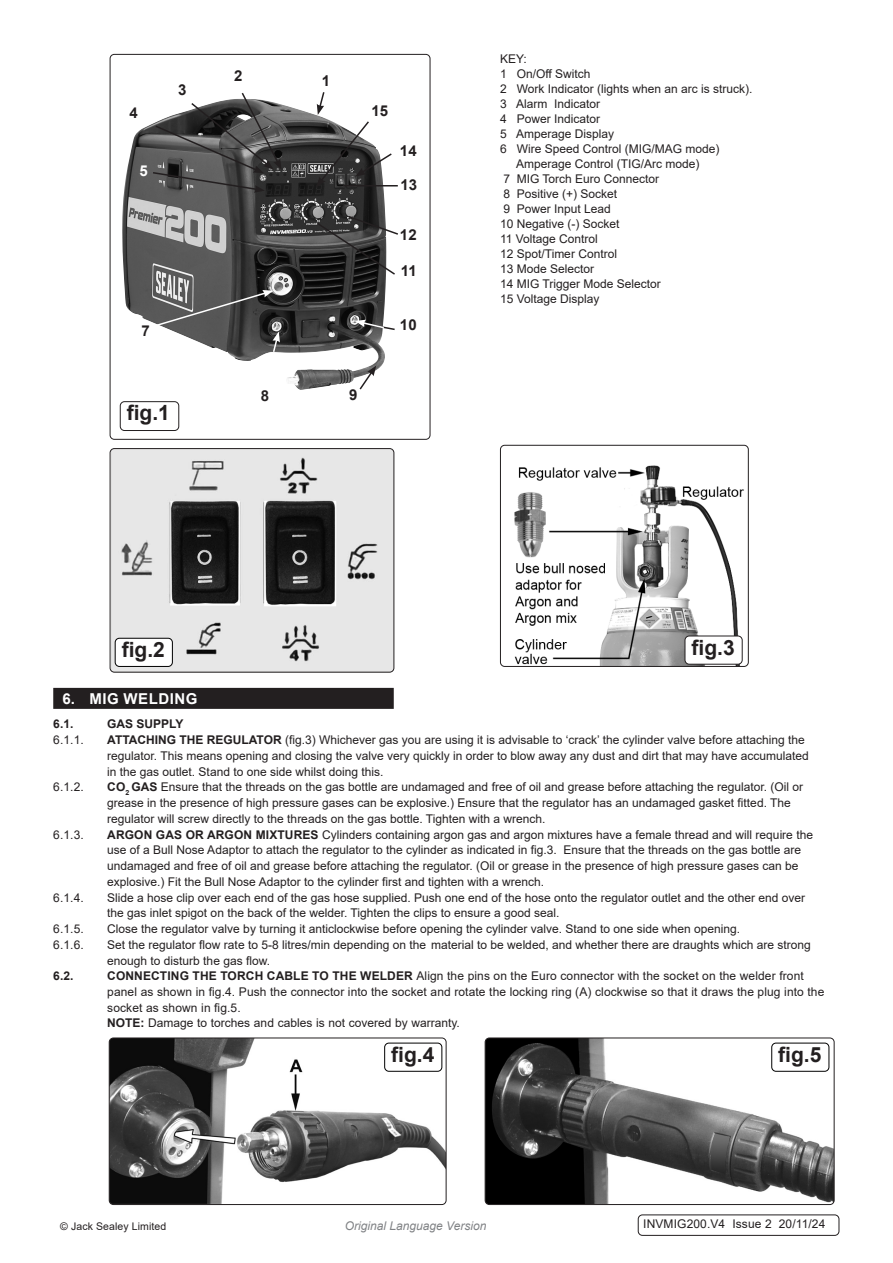
<style>
.page{position:relative;width:893px;height:1263px;background:#fff}
.page>*{position:absolute;margin:0;border:0;box-sizing:border-box;transform-origin:0 0}
.t1{font:700 21px "Arial";color:#231f20}
.Instructions_Model_No{font:700 15px "Arial";letter-spacing:.01em;color:#231f20}
.Instructions_Model_No-2{font:700 15px "Arial";letter-spacing:.035em;color:#fff}
.Body__Footer{font:12px/15.8px "Arial";color:#231f20}
.t2{font:italic 12px "Arial";color:#808285}
.t3{font:700 12px "Arial";color:#231f20}
.Body__Justified__7pt{font:10.5px "Arial";letter-spacing:.01em;color:#231f20}
.s1{font-weight:700}
</style>
<div class="page">
<div style="left:53px;top:688px;width:341px;height:21px;background:#231f20"></div>
<img style="left:122px;top:104px;width:264px;height:286px">
<div style="left:110px;top:54px;width:320px;height:386px;border:1px solid #231f20;border-radius:4px"></div>
<div style="left:120px;top:401px;width:59px;height:30px;border:1px solid #231f20;border-radius:4px"></div>
<svg style="left:358px;top:365px;width:18px;height:25px"></svg>
<svg style="left:316px;top:215px;width:82px;height:61px;background:#515151"></svg>
<hr style="left:343px;top:185px;width:55px;height:1px;background:#231f20">
<svg style="left:316px;top:92px;width:77px;height:95px"></svg>
<svg style="left:151px;top:93px;width:131px;height:100px;background:#666565"></svg>
<svg style="left:150px;top:290px;width:130px;height:64px"></svg>
<svg style="left:355px;top:320px;width:40px;height:11px"></svg>
<img style="left:111px;top:449px;width:283px;height:223px">
<div style="left:110px;top:448px;width:284px;height:224px;border:1px solid #231f20;border-radius:4px"></div>
<div style="left:115px;top:638px;width:57px;height:28px;background:#fff;border-radius:4px"></div>
<div style="left:115px;top:638px;width:58px;height:29px;border:1px solid #000;border-radius:4px"></div>
<img style="left:514px;top:465px;width:233px;height:200px">
<div style="left:500px;top:445px;width:249px;height:222px;border:1px solid #231f20;border-radius:4px"></div>
<div style="left:685px;top:636px;width:57px;height:28px;background:#fff;border-radius:4px"></div>
<div style="left:685px;top:636px;width:58px;height:28px;border:1px solid #231f20;border-radius:4px"></div>
<img style="left:109px;top:1039px;width:337px;height:165px">
<div style="left:109px;top:1037px;width:337px;height:168px;border:1px solid #231f20;border-radius:4px"></div>
<div style="left:385px;top:1043px;width:57px;height:28px;background:#fff;border-radius:4px"></div>
<div style="left:384px;top:1043px;width:58px;height:29px;border:1px solid #000;border-radius:4px"></div>
<img style="left:485px;top:1039px;width:349px;height:165px">
<div style="left:485px;top:1037px;width:349px;height:168px;border:1px solid #231f20;border-radius:4px"></div>
<div style="left:772px;top:1043px;width:57px;height:28px;background:#fff;border-radius:4px"></div>
<div style="left:771px;top:1043px;width:58px;height:29px;border:1px solid #000;border-radius:4px"></div>
<div style="left:638px;top:1214px;width:201px;height:22px;border:1px solid #231f20;border-radius:4px"></div>
<p class="Instructions_Model_No" style="left:129px;top:102px;width:10px">4</p>
<p class="Instructions_Model_No-2" style="left:139px;top:161px;width:10px">5</p>
<p class="Instructions_Model_No" style="left:178px;top:79px;width:10px">3</p>
<p class="Instructions_Model_No" style="left:141px;top:321px;width:10px">7</p>
<p class="t1" style="left:127px;top:398px;width:45px">fig.1</p>
<p class="Instructions_Model_No" style="left:234px;top:65px;width:10px">2</p>
<p class="Instructions_Model_No" style="left:322px;top:70px;width:10px">1</p>
<p class="Instructions_Model_No" style="left:371px;top:100px;width:18px">15</p>
<p class="Instructions_Model_No" style="left:400px;top:140px;width:18px">14</p>
<p class="Instructions_Model_No" style="left:400px;top:174px;width:18px">13</p>
<p class="Instructions_Model_No" style="left:400px;top:224px;width:18px">12</p>
<p class="Instructions_Model_No" style="left:401px;top:261px;width:18px">11</p>
<p class="Instructions_Model_No" style="left:400px;top:314px;width:18px">10</p>
<p class="Instructions_Model_No" style="left:261px;top:385px;width:10px">8</p>
<p class="Instructions_Model_No" style="left:349px;top:384px;width:10px">9</p>
<p class="Body__Footer" style="left:500px;top:51px;width:28px">KEY:</p>
<p class="Body__Footer" style="left:500px;top:66px;width:92px">1 On/Off Switch</p>
<p class="Body__Footer" style="left:500px;top:81px;width:254px">2 Work Indicator (lights when an arc is struck).</p>
<p class="Body__Footer" style="left:500px;top:96px;width:102px">3 Alarm Indicator</p>
<p class="Body__Footer" style="left:500px;top:111px;width:102px">4 Power Indicator</p>
<p class="Body__Footer" style="left:500px;top:126px;width:116px">5 Amperage Display</p>
<p class="Body__Footer" style="left:500px;top:141px;width:221px;line-height:15px;text-align:center">6 Wire Speed Control (MIG/MAG mode)<br>Amperage Control (TIG/Arc mode)</p>
<p class="Body__Footer" style="left:503px;top:171px;width:157px">7 MIG Torch Euro Connector</p>
<p class="Body__Footer" style="left:503px;top:186px;width:115px">8 Positive (+) Socket</p>
<p class="Body__Footer" style="left:503px;top:201px;width:109px">9 Power Input Lead</p>
<p class="Body__Footer" style="left:500px;top:216px;width:121px">10 Negative (-) Socket</p>
<p class="Body__Footer" style="left:500px;top:231px;width:99px">11 Voltage Control</p>
<p class="Body__Footer" style="left:500px;top:246px;width:118px">12 Spot/Timer Control</p>
<p class="Body__Footer" style="left:500px;top:261px;width:96px">13 Mode Selector</p>
<p class="Body__Footer" style="left:500px;top:276px;width:162px">14 MIG Trigger Mode Selector</p>
<p class="Body__Footer" style="left:500px;top:291px;width:101px">15 Voltage Display</p>
<p class="t1" style="left:122px;top:635px;width:45px">fig.2</p>
<p class="t1" style="left:691px;top:632px;width:45px">fig.3</p>
<p class="Instructions_Model_No-2" style="left:63px;top:688px;width:137px">6. MIG WELDING</p>
<p class="t3" style="left:53px;top:716px;width:22px">6.1.</p>
<p class="t3" style="left:107px;top:716px;width:78px">GAS SUPPLY</p>
<p class="Body__Footer" style="left:53px;top:732px;width:32px">6.1.1.</p>
<p class="Body__Footer" style="left:107px;top:732px;width:703px"><span class="s1">ATTACHING THE REGULATOR</span> (fig.3) Whichever gas you are using it is advisable to ‘crack’ the cylinder valve before attaching the regulator. This means opening and closing the valve very quickly in order to blow away any dust and dirt that may have accumulated in the gas outlet. Stand to one side whilst doing this.</p>
<p class="Body__Footer" style="left:53px;top:779px;width:32px">6.1.2.</p>
<p class="Body__Footer" style="left:107px;top:779px;width:697px"><span class="s1">CO</span><sub>2</sub> <span class="s1">GAS</span> Ensure that the threads on the gas bottle are undamaged and free of oil and grease before attaching the regulator. (Oil or grease in the presence of high pressure gases can be explosive.) Ensure that the regulator has an undamaged gasket fitted. The regulator will screw directly to the threads on the gas bottle. Tighten with a wrench.</p>
<p class="Body__Footer" style="left:53px;top:826px;width:32px">6.1.3.</p>
<p class="Body__Footer" style="left:107px;top:826px;width:707px"><span class="s1">ARGON GAS OR ARGON MIXTURES</span> Cylinders containing argon gas and argon mixtures have a female thread and will require the use of a Bull Nose Adaptor to attach the regulator to the cylinder as indicated in fig.3. Ensure that the threads on the gas bottle are undamaged and free of oil and grease before attaching the regulator. (Oil or grease in the presence of high pressure gases can be explosive.) Fit the Bull Nose Adaptor to the cylinder first and tighten with a wrench.</p>
<p class="Body__Footer" style="left:53px;top:889px;width:32px">6.1.4.</p>
<p class="Body__Footer" style="left:107px;top:889px;width:699px">Slide a hose clip over each end of the gas hose supplied. Push one end of the hose onto the regulator outlet and the other end over the gas inlet spigot on the back of the welder. Tighten the clips to ensure a good seal.</p>
<p class="Body__Footer" style="left:53px;top:921px;width:32px">6.1.5.</p>
<p class="Body__Footer" style="left:107px;top:921px;width:634px">Close the regulator valve by turning it anticlockwise before opening the cylinder valve. Stand to one side when opening.</p>
<p class="Body__Footer" style="left:53px;top:937px;width:32px">6.1.6.</p>
<p class="Body__Footer" style="left:107px;top:937px;width:705px">Set the regulator flow rate to 5-8 litres/min depending on the material to be welded, and whether there are draughts which are strong enough to disturb the gas flow.</p>
<p class="t3" style="left:53px;top:968px;width:22px">6.2.</p>
<p class="Body__Footer" style="left:107px;top:968px;width:719px"><span class="s1">CONNECTING THE TORCH CABLE TO THE WELDER</span> Align the pins on the Euro connector with the socket on the welder front panel as shown in fig.4. Push the connector into the socket and rotate the locking ring (A) clockwise so that it draws the plug into the socket as shown in fig.5.</p>
<p class="Body__Footer" style="left:107px;top:1015px;width:354px"><span class="s1">NOTE:</span> Damage to torches and cables is not covered by warranty.</p>
<p class="t1" style="left:391px;top:1039px;width:45px">fig.4</p>
<p class="t1" style="left:778px;top:1039px;width:45px">fig.5</p>
<p class="Body__Justified__7pt" style="left:60px;top:1219px;width:108px">© Jack Sealey Limited</p>
<p class="t2" style="left:345px;top:1218px;width:143px">Original Language Version</p>
<p class="Body__Footer" style="left:643px;top:1216px;width:184px">INVMIG200.V4 Issue 2 20/11/24</p>
</div>
